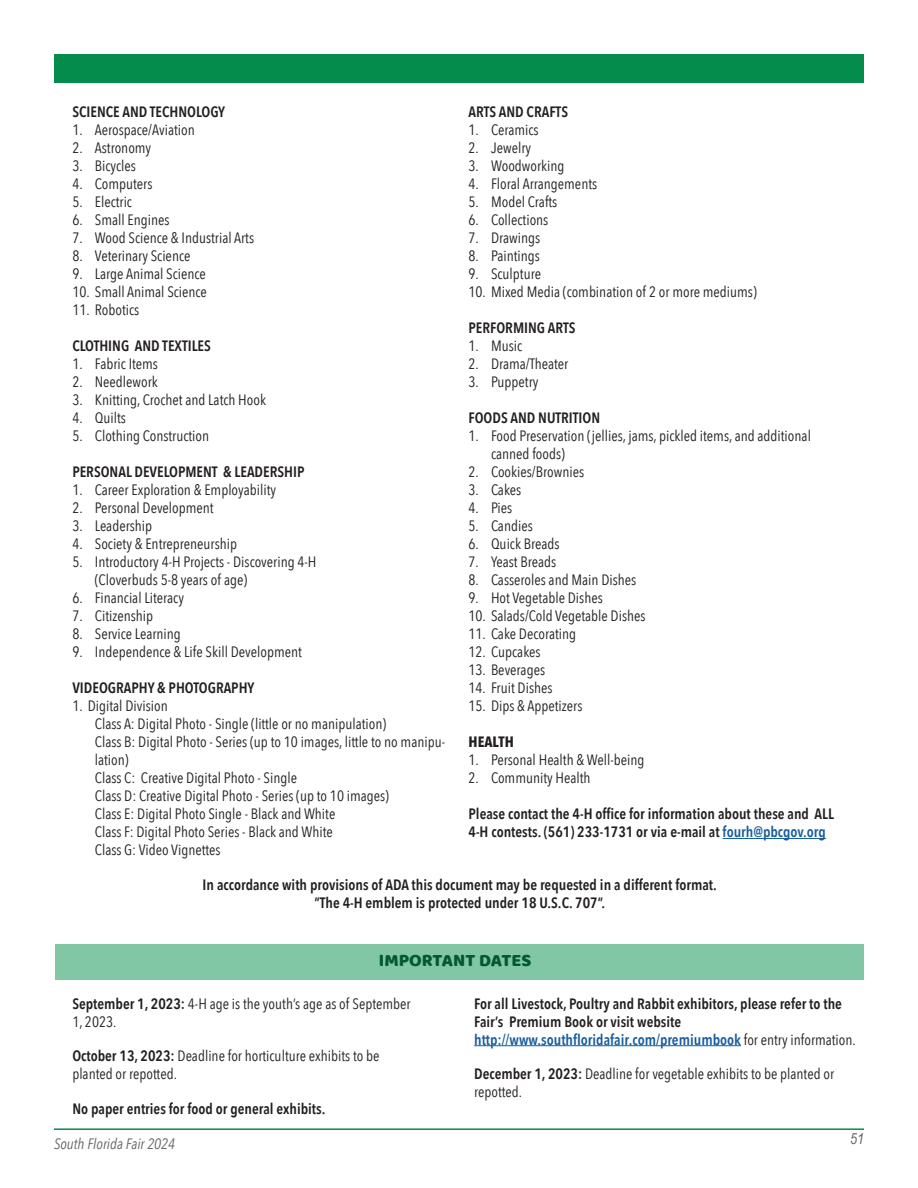
<style>
.page{position:relative;width:918px;height:1188px;background:#fff}
.page>*{position:absolute;margin:0;border:0;box-sizing:border-box;transform-origin:0 0}
.t1{font:18px "Baloo";color:#025930}
.t2{font:15px/18px "Avenir Next Condensed";color:#231f20}
.t3{font:600 15px/18px "Avenir Next Condensed";color:#231f20;text-align:center}
.t4{font:600 15px "Avenir Next Condensed";color:#175d9e}
.t5{font:italic 15px "Avenir Next Condensed";color:#636366}
.t6{font:700 15px "Avenir Next Condensed";color:#231f20}
.t7{font:italic 15px "Arial Narrow";color:#636366}
.s1{color:#175d9e}
.s2{font-weight:600}
.s3{font-weight:400;color:#231f20}
</style>
<div class="page">
<div style="left:56px;top:944px;width:808px;height:35px;background:#81c6a5"></div>
<hr style="left:723px;top:838px;width:103px;height:1px;background:#175d9e">
<hr style="left:474px;top:1045px;width:267px;height:1px;background:#175d9e">
<div style="left:54px;top:54px;width:809px;height:29px;background:#038c4c"></div>
<hr style="left:54px;top:1128px;width:810px;height:2px;background:#038c4c">
<p class="t3" style="left:72px;top:103px;width:154px">SCIENCE AND TECHNOLOGY</p>
<p class="t2" style="left:72px;top:120px;width:124px">1. Aerospace/Aviation</p>
<p class="t2" style="left:72px;top:138px;width:80px">2. Astronomy</p>
<p class="t2" style="left:72px;top:156px;width:65px">3. Bicycles</p>
<p class="t2" style="left:72px;top:174px;width:82px">4. Computers</p>
<p class="t2" style="left:72px;top:192px;width:61px">5. Electric</p>
<p class="t2" style="left:72px;top:210px;width:99px">6. Small Engines</p>
<p class="t2" style="left:72px;top:228px;width:183px">7. Wood Science &amp; Industrial Arts</p>
<p class="t2" style="left:72px;top:246px;width:120px">8. Veterinary Science</p>
<p class="t2" style="left:72px;top:264px;width:135px">9. Large Animal Science</p>
<p class="t2" style="left:72px;top:282px;width:136px">10. Small Animal Science</p>
<p class="t2" style="left:72px;top:300px;width:68px">11. Robotics</p>
<p class="t3" style="left:72px;top:337px;width:140px">CLOTHING AND TEXTILES</p>
<p class="t2" style="left:72px;top:354px;width:87px">1. Fabric Items</p>
<p class="t2" style="left:72px;top:372px;width:87px">2. Needlework</p>
<p class="t2" style="left:72px;top:390px;width:195px">3. Knitting, Crochet and Latch Hook</p>
<p class="t2" style="left:72px;top:408px;width:55px">4. Quilts</p>
<p class="t2" style="left:72px;top:426px;width:138px">5. Clothing Construction</p>
<p class="t3" style="left:72px;top:463px;width:234px">PERSONAL DEVELOPMENT &amp; LEADERSHIP</p>
<p class="t2" style="left:72px;top:480px;width:205px">1. Career Exploration &amp; Employability</p>
<p class="t2" style="left:72px;top:498px;width:143px">2. Personal Development</p>
<p class="t2" style="left:72px;top:516px;width:81px">3. Leadership</p>
<p class="t2" style="left:72px;top:534px;width:166px">4. Society &amp; Entrepreneurship</p>
<p class="t2" style="left:95px;top:552px;width:223px;text-indent:-22px">5. Introductory 4-H Projects - Discovering 4-H (Cloverbuds 5-8 years of age)</p>
<p class="t2" style="left:72px;top:588px;width:113px">6. Financial Literacy</p>
<p class="t2" style="left:72px;top:606px;width:82px">7. Citizenship</p>
<p class="t2" style="left:72px;top:624px;width:110px">8. Service Learning</p>
<p class="t2" style="left:72px;top:642px;width:231px">9. Independence &amp; Life Skill Development</p>
<p class="t3" style="left:72px;top:679px;width:184px">VIDEOGRAPHY &amp; PHOTOGRAPHY</p>
<p class="t2" style="left:72px;top:696px;width:97px">1. Digital Division</p>
<p class="t2" style="left:95px;top:714px;width:293px">Class A: Digital Photo - Single (little or no manipulation)</p>
<p class="t2" style="left:95px;top:732px;width:352px">Class B: Digital Photo - Series (up to 10 images, little to no manipu&shy;lation)</p>
<p class="t2" style="left:95px;top:768px;width:204px">Class C: Creative Digital Photo - Single</p>
<p class="t2" style="left:95px;top:786px;width:296px">Class D: Creative Digital Photo - Series (up to 10 images)</p>
<p class="t2" style="left:95px;top:804px;width:242px">Class E: Digital Photo Single - Black and White</p>
<p class="t2" style="left:95px;top:822px;width:240px">Class F: Digital Photo Series - Black and White</p>
<p class="t2" style="left:95px;top:840px;width:127px">Class G: Video Vignettes</p>
<p class="t3" style="left:469px;top:103px;width:101px">ARTS AND CRAFTS</p>
<p class="t2" style="left:469px;top:120px;width:72px">1. Ceramics</p>
<p class="t2" style="left:469px;top:138px;width:64px">2. Jewelry</p>
<p class="t2" style="left:469px;top:156px;width:98px">3. Woodworking</p>
<p class="t2" style="left:469px;top:174px;width:130px">4. Floral Arrangements</p>
<p class="t2" style="left:469px;top:192px;width:90px">5. Model Crafts</p>
<p class="t2" style="left:469px;top:210px;width:81px">6. Collections</p>
<p class="t2" style="left:469px;top:228px;width:73px">7. Drawings</p>
<p class="t2" style="left:469px;top:246px;width:73px">8. Paintings</p>
<p class="t2" style="left:469px;top:264px;width:74px">9. Sculpture</p>
<p class="t2" style="left:469px;top:282px;width:290px">10. Mixed Media (combination of 2 or more mediums)</p>
<p class="t3" style="left:469px;top:319px;width:108px">PERFORMING ARTS</p>
<p class="t2" style="left:469px;top:336px;width:55px">1. Music</p>
<p class="t2" style="left:469px;top:354px;width:101px">2. Drama/Theater</p>
<p class="t2" style="left:469px;top:372px;width:71px">3. Puppetry</p>
<p class="t3" style="left:469px;top:409px;width:133px">FOODS AND NUTRITION</p>
<p class="t2" style="left:491px;top:426px;width:321px;text-indent:-22px">1. Food Preservation (jellies, jams, pickled items, and additional canned foods)</p>
<p class="t2" style="left:469px;top:462px;width:117px">2. Cookies/Brownies</p>
<p class="t2" style="left:469px;top:480px;width:54px">3. Cakes</p>
<p class="t2" style="left:469px;top:498px;width:45px">4. Pies</p>
<p class="t2" style="left:469px;top:516px;width:66px">5. Candies</p>
<p class="t2" style="left:469px;top:534px;width:92px">6. Quick Breads</p>
<p class="t2" style="left:469px;top:552px;width:89px">7. Yeast Breads</p>
<p class="t2" style="left:469px;top:570px;width:169px">8. Casseroles and Main Dishes</p>
<p class="t2" style="left:469px;top:588px;width:136px">9. Hot Vegetable Dishes</p>
<p class="t2" style="left:469px;top:606px;width:179px">10. Salads/Cold Vegetable Dishes</p>
<p class="t2" style="left:469px;top:624px;width:109px">11. Cake Decorating</p>
<p class="t2" style="left:469px;top:642px;width:74px">12. Cupcakes</p>
<p class="t2" style="left:469px;top:660px;width:78px">13. Beverages</p>
<p class="t2" style="left:469px;top:678px;width:86px">14. Fruit Dishes</p>
<p class="t2" style="left:469px;top:696px;width:115px">15. Dips &amp; Appetizers</p>
<p class="t6" style="left:469px;top:733px;width:47px">HEALTH</p>
<p class="t2" style="left:469px;top:750px;width:178px">1. Personal Health &amp; Well-being</p>
<p class="t2" style="left:469px;top:768px;width:124px">2. Community Health</p>
<p class="t3" style="left:469px;top:805px;width:367px">Please contact the 4-H office for information about these and ALL</p>
<p class="t3" style="left:469px;top:823px;width:359px">4-H contests. (561) 233-1731 or via e-mail at <span class="s1">fourh@pbcgov.org</span></p>
<p class="t3" style="left:203px;top:876px;width:516px">In accordance with provisions of ADA this document may be requested in a different format. ”The 4-H emblem is protected under 18 U.S.C. 707”.</p>
<p class="t1" style="left:379px;top:949px;width:154px">IMPORTANT DATES</p>
<p class="t2" style="left:72px;top:994px;width:340px"><span class="s2">September 1, 2023:</span> 4-H age is the youth’s age as of September</p>
<p class="t2" style="left:72px;top:1012px;width:46px">1, 2023.</p>
<p class="t2" style="left:72px;top:1046px;width:309px"><span class="s2">October 13, 2023:</span> Deadline for horticulture exhibits to be</p>
<p class="t2" style="left:72px;top:1064px;width:106px">planted or repotted.</p>
<p class="t3" style="left:72px;top:1099px;width:255px">No paper entries for food or general exhibits.</p>
<p class="t5" style="left:54px;top:1135px;width:123px">South Florida Fair 2024</p>
<p class="t3" style="left:474px;top:994px;width:369px">For all Livestock, Poultry and Rabbit exhibitors, please refer to the</p>
<p class="t3" style="left:474px;top:1012px;width:209px">Fair’s Premium Book or visit website</p>
<p class="t4" style="left:474px;top:1026px;width:383px">http://www.southfloridafair.com/premiumbook <span class="s3">for entry information.</span></p>
<p class="t2" style="left:474px;top:1064px;width:362px"><span class="s2">December 1, 2023:</span> Deadline for vegetable exhibits to be planted or</p>
<p class="t2" style="left:474px;top:1082px;width:49px">repotted.</p>
<p class="t7" style="left:850px;top:1128px;width:15px">51</p>
</div>
